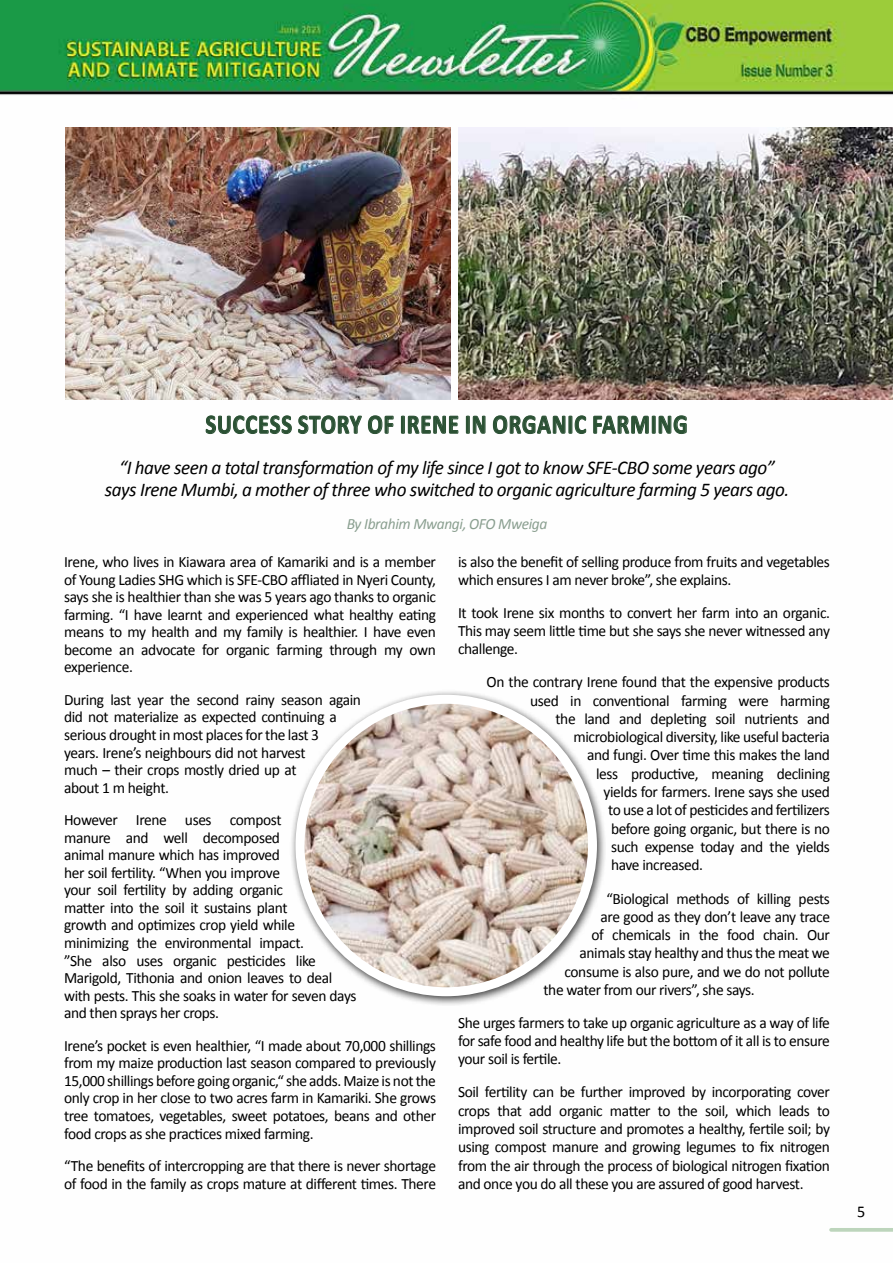
<style>
.page{position:relative;width:893px;height:1263px;background:#fff}
.page>*{position:absolute;margin:0;border:0;box-sizing:border-box;transform-origin:0 0}
.t1{font:700 27px "Calibri";letter-spacing:.04em;color:#2b5134;scale:.83 1}
.t2{font:italic 19.5px/22.5px "Calibri";letter-spacing:-.025em;color:#000;text-align:center}
.t3{font:16.5px "Calibri";color:#000}
.t4{font:15.75px/17.5px "Calibri";letter-spacing:-.025em;color:#000;text-align:justify}
.t5{font:italic 15.75px "Calibri";letter-spacing:-.025em;color:#8a9f90}
</style>
<div class="page">
<img style="left:0;top:0;width:893px;height:1232px">
<svg style="left:831px;top:1228px;width:62px;height:4px"></svg>
<svg style="left:205px;top:415px;width:87px;height:19px"></svg>
<svg style="left:298px;top:412px;width:64px;height:22px"></svg>
<svg style="left:368px;top:415px;width:26px;height:19px"></svg>
<svg style="left:401px;top:415px;width:58px;height:19px"></svg>
<svg style="left:466px;top:415px;width:20px;height:19px"></svg>
<svg style="left:493px;top:411px;width:93px;height:23px"></svg>
<svg style="left:593px;top:411px;width:94px;height:23px"></svg>
<img style="left:458px;top:127px;width:435px;height:273px">
<img style="left:65px;top:127px;width:386px;height:273px">
<div style="left:289px;top:689px;width:317px;height:318px;background:#000;opacity:.75"></div>
<img style="left:300px;top:699px;width:292px;height:293px;border-radius:146px">
<div style="left:296px;top:695px;width:301px;height:301px;border:9px solid #fff;border-radius:50%"></div>
<h1 class="t1" style="left:206px;top:407px;width:582px">SUCCESS STORY OF IRENE IN ORGANIC FARMING</h1>
<p class="t2" style="left:105px;top:455px;width:686px">“I have seen a total transformation of my life since I got to know SFE-CBO some years ago” says Irene Mumbi, a mother of three who switched to organic agriculture farming 5 years ago.</p>
<p class="t5" style="left:347px;top:513px;width:202px">By Ibrahim Mwangi, OFO Mweiga</p>
<p class="t4" style="left:64px;top:553px;width:373px">Irene, who lives in Kiawara area of Kamariki and is a member of Young Ladies SHG which is SFE-CBO affliated in Nyeri County, says she is healthier than she was 5 years ago thanks to organic farming. “I have learnt and experienced what healthy eating means to my health and my family is healthier. I have even become an advocate for organic farming through my own experience.</p>
<p class="t4" style="left:64px;top:691px;width:298px;text-align:left">During last year the second rainy season again did not materialize as expected continuing a serious drought in most places for the last 3<br>years. Irene’s neighbours did not harvest<br>much – their crops mostly dried up at<br>about 1 m height.</p>
<p class="t4" style="left:64px;top:811px;width:294px;text-align:left">However Irene uses compost<br>manure and well decomposed<br>animal manure which has improved<br>her soil fertility. “When you improve<br>your soil fertility by adding organic<br>matter into the soil it sustains plant<br>growth and optimizes crop yield while minimizing the environmental impact.<br>”She also uses organic pesticides like Marigold, Tithonia and onion leaves to deal with pests. This she soaks in water for seven days and then sprays her crops.</p>
<p class="t4" style="left:64px;top:1037px;width:373px">Irene’s pocket is even healthier, “I made about 70,000 shillings from my maize production last season compared to previously 15,000 shillings before going organic,“ she adds. Maize is not the only crop in her close to two acres farm in Kamariki. She grows tree tomatoes, vegetables, sweet potatoes, beans and other food crops as she practices mixed farming.</p>
<p class="t4" style="left:64px;top:1157px;width:373px">“The benefits of intercropping are that there is never shortage of food in the family as crops mature at different times. There</p>
<p class="t4" style="left:458px;top:553px;width:373px;line-height:18px">is also the benefit of selling produce from fruits and vegetables which ensures I am never broke”, she explains.</p>
<p class="t4" style="left:458px;top:604px;width:373px;line-height:18px">It took Irene six months to convert her farm into an organic.<br>This may seem little time but she says she never witnessed any challenge.</p>
<p class="t4" style="left:486px;top:673px;width:345px">On the contrary Irene found that the expensive products</p>
<p class="t4" style="left:530px;top:692px;width:301px">used in conventional farming were harming</p>
<p class="t4" style="left:555px;top:710px;width:276px">the land and depleting soil nutrients and</p>
<p class="t4" style="left:573px;top:728px;width:258px">microbiological diversity, like useful bacteria</p>
<p class="t4" style="left:587px;top:746px;width:244px">and fungi. Over time this makes the land</p>
<p class="t4" style="left:596px;top:765px;width:235px">less productive, meaning declining</p>
<p class="t4" style="left:603px;top:783px;width:228px">yields for farmers. Irene says she used</p>
<p class="t4" style="left:608px;top:801px;width:223px">to use a lot of pesticides and fertilizers</p>
<p class="t4" style="left:611px;top:820px;width:220px">before going organic, but there is no</p>
<p class="t4" style="left:611px;top:838px;width:220px">such expense today and the yields</p>
<p class="t4" style="left:611px;top:856px;width:93px">have increased.</p>
<p class="t4" style="left:606px;top:890px;width:225px">“Biological methods of killing pests</p>
<p class="t4" style="left:600px;top:908px;width:231px">are good as they don’t leave any trace</p>
<p class="t4" style="left:591px;top:926px;width:240px">of chemicals in the food chain. Our</p>
<p class="t4" style="left:579px;top:944px;width:252px">animals stay healthy and thus the meat we</p>
<p class="t4" style="left:564px;top:963px;width:267px">consume is also pure, and we do not pollute</p>
<p class="t4" style="left:543px;top:981px;width:213px">the water from our rivers”, she says.</p>
<p class="t4" style="left:458px;top:1014px;width:373px;line-height:18px">She urges farmers to take up organic agriculture as a way of life for safe food and healthy life but the bottom of it all is to ensure your soil is fertile.</p>
<p class="t4" style="left:458px;top:1083px;width:373px;line-height:18.3px">Soil fertility can be further improved by incorporating cover crops that add organic matter to the soil, which leads to improved soil structure and promotes a healthy, fertile soil; by using compost manure and growing legumes to fix nitrogen from the air through the process of biological nitrogen fixation and once you do all these you are assured of good harvest.</p>
<p class="t3" style="left:857px;top:1201px;width:10px">5</p>
</div>
